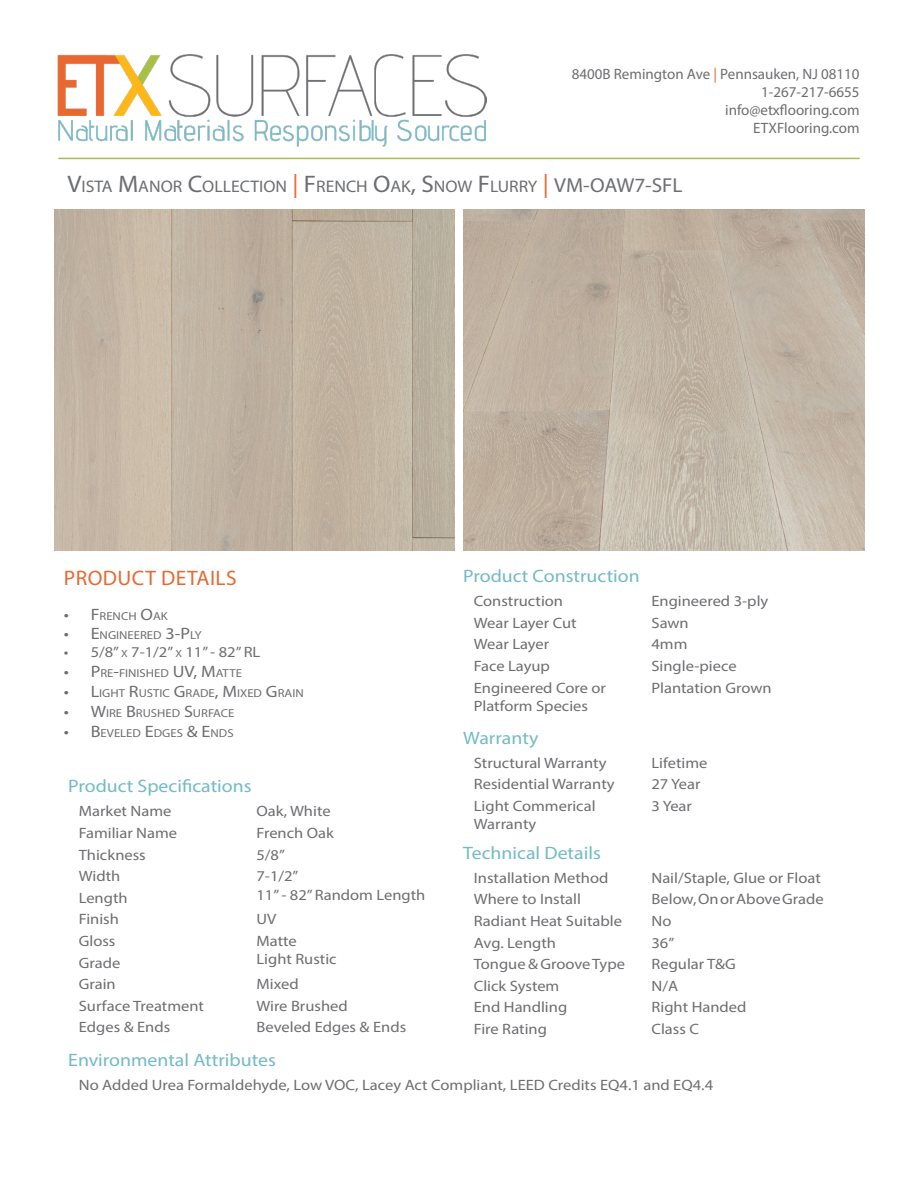
<style>
.page{position:relative;width:918px;height:1188px;background:#fff}
.page>*{position:absolute;margin:0;border:0;box-sizing:border-box;transform-origin:0 0}
.t1{font:21px "Myriad Pro";letter-spacing:.02em;color:#e76832}
.t2{font:20.25px "Myriad Pro";color:#6d6e71;scale:1.05 1}
.t3{font:18px "Myriad Pro";color:#73bac6;scale:1.1 1}
.t4{font:16.8px "Myriad Pro";color:#6d6e71;scale:1.05 1}
.t5{font:15px/18px "Myriad Pro";color:#6d6e71;scale:1.1 1}
.t6{font:15px "Myriad Pro";color:#6d6e71}
.t7{font:15px "Myriad Pro";color:#6d6e71;scale:1.1 1}
.t8{font:11.55px "Myriad Pro";color:#6d6e71;scale:1.1 1}
.s1{color:#e76832}
.s2{font-size:24px}
.s3{font-size:24px;color:#e76832}
.s4{font-size:20.25px}
.s5{font-size:16.5px}
.s6{font-size:10.5px}
</style>
<div class="page">
<img style="left:57px;top:54px;width:430px;height:93px">
<hr style="left:58px;top:158px;width:802px;height:1px;background:#a8be48">
<img style="left:54px;top:210px;width:401px;height:341px">
<img style="left:464px;top:210px;width:400px;height:341px">
<p class="t6" style="left:572px;top:65px;width:289px">8400B Remington Ave <span class="s1">|</span> Pennsauken, NJ 08110</p>
<p class="t6" style="left:761px;top:83px;width:100px">1-267-217-6655</p>
<p class="t6" style="left:725px;top:101px;width:136px">info@etxflooring.com</p>
<p class="t6" style="left:753px;top:119px;width:108px">ETXFlooring.com</p>
<p class="t4" style="left:68px;top:176px;width:513px"><span class="s2">V</span>ISTA <span class="s2">M</span>ANOR <span class="s2">C</span>OLLECTION <span class="s3">|</span> <span class="s2">F</span>RENCH <span class="s2">O</span>AK<span class="s2">, S</span>NOW <span class="s2">F</span>LURRY <span class="s3">|</span> <span class="s4">VM-OAW</span></p>
<p class="t2" style="left:634px;top:173px;width:46px">7-SFL</p>
<p class="t1" style="left:64px;top:565px;width:174px">PRODUCT DETAILS</p>
<p class="t8" style="left:64px;top:609px;width:96px"><span class="s5">• F</span>RENCH <span class="s5">O</span>AK</p>
<p class="t8" style="left:64px;top:628px;width:127px"><span class="s5">• E</span>NGINEERED <span class="s5">3-P</span>LY</p>
<p class="t7" style="left:64px;top:643px;width:172px">• 5/8” <span class="s6">X</span> 7-1/2” <span class="s6">X</span> 11” - 82” RL</p>
<p class="t8" style="left:64px;top:666px;width:164px"><span class="s5">• P</span>RE<span class="s5">-</span>FINISHED <span class="s5">UV, M</span>ATTE</p>
<p class="t8" style="left:64px;top:686px;width:220px"><span class="s5">• L</span>IGHT <span class="s5">R</span>USTIC <span class="s5">G</span>RADE<span class="s5">, M</span>IXED <span class="s5">G</span>RAIN</p>
<p class="t8" style="left:64px;top:706px;width:157px"><span class="s5">• W</span>IRE <span class="s5">B</span>RUSHED <span class="s5">S</span>URFACE</p>
<p class="t8" style="left:64px;top:726px;width:156px"><span class="s5">• B</span>EVELED <span class="s5">E</span>DGES <span class="s5">&amp; E</span>NDS</p>
<p class="t3" style="left:68px;top:775px;width:168px">Product Specifications</p>
<p class="t5" style="left:79px;top:802px;width:86px">Market Name</p>
<p class="t5" style="left:79px;top:824px;width:91px">Familiar Name</p>
<p class="t5" style="left:79px;top:845px;width:62px">Thickness</p>
<p class="t5" style="left:79px;top:867px;width:39px">Width</p>
<p class="t5" style="left:79px;top:910px;width:38px">Finish</p>
<p class="t5" style="left:79px;top:932px;width:35px">Gloss</p>
<p class="t5" style="left:79px;top:953px;width:39px">Grade</p>
<p class="t5" style="left:256px;top:802px;width:69px">Oak, White</p>
<p class="t5" style="left:256px;top:824px;width:72px">French Oak</p>
<p class="t5" style="left:256px;top:845px;width:27px">5/8”</p>
<p class="t5" style="left:256px;top:867px;width:40px">7-1/2”</p>
<p class="t5" style="left:256px;top:910px;width:20px">UV</p>
<p class="t5" style="left:256px;top:932px;width:38px">Matte</p>
<p class="t5" style="left:256px;top:950px;width:74px">Light Rustic</p>
<p class="t5" style="left:256px;top:975px;width:40px">Mixed</p>
<p class="t5" style="left:256px;top:996px;width:84px">Wire Brushed</p>
<p class="t5" style="left:256px;top:1018px;width:138px">Beveled Edges &amp; Ends</p>
<p class="t5" style="left:79px;top:888px;width:46px">Length</p>
<p class="t5" style="left:256px;top:885px;width:155px">11” - 82” Random Length</p>
<p class="t5" style="left:79px;top:975px;width:35px">Grain</p>
<p class="t5" style="left:79px;top:996px;width:115px">Surface Treatment</p>
<p class="t5" style="left:79px;top:1018px;width:85px">Edges &amp; Ends</p>
<p class="t3" style="left:463px;top:565px;width:162px">Product Construction</p>
<p class="t5" style="left:474px;top:592px;width:83px">Construction</p>
<p class="t5" style="left:474px;top:614px;width:95px">Wear Layer Cut</p>
<p class="t5" style="left:474px;top:635px;width:70px">Wear Layer</p>
<p class="t5" style="left:474px;top:657px;width:71px">Face Layup</p>
<p class="t5" style="left:474px;top:678px;width:122px">Engineered Core or<br>Platform Species</p>
<p class="t3" style="left:463px;top:727px;width:70px">Warranty</p>
<p class="t5" style="left:474px;top:753px;width:122px">Structural Warranty</p>
<p class="t5" style="left:474px;top:775px;width:130px">Residential Warranty</p>
<p class="t5" style="left:474px;top:797px;width:112px">Light Commerical<br>Warranty</p>
<p class="t3" style="left:463px;top:842px;width:127px">Technical Details</p>
<p class="t5" style="left:474px;top:869px;width:124px">Installation Method</p>
<p class="t5" style="left:474px;top:890px;width:99px">Where to Install</p>
<p class="t5" style="left:474px;top:912px;width:136px">Radiant Heat Suitable</p>
<p class="t5" style="left:474px;top:933px;width:76px">Avg. Length</p>
<p class="t5" style="left:474px;top:955px;width:139px">Tongue &amp; Groove Type</p>
<p class="t5" style="left:474px;top:977px;width:79px">Click System</p>
<p class="t5" style="left:474px;top:998px;width:86px">End Handling</p>
<p class="t5" style="left:652px;top:592px;width:108px">Engineered 3-ply</p>
<p class="t5" style="left:652px;top:614px;width:35px">Sawn</p>
<p class="t5" style="left:652px;top:635px;width:34px">4mm</p>
<p class="t5" style="left:652px;top:657px;width:79px">Single-piece</p>
<p class="t5" style="left:652px;top:678px;width:111px">Plantation Grown</p>
<p class="t5" style="left:652px;top:753px;width:52px">Lifetime</p>
<p class="t5" style="left:652px;top:775px;width:46px">27 Year</p>
<p class="t5" style="left:652px;top:797px;width:38px">3 Year</p>
<p class="t5" style="left:652px;top:869px;width:156px">Nail/Staple, Glue or Float</p>
<p class="t5" style="left:652px;top:890px;width:158px">Below, On or Above Grade</p>
<p class="t5" style="left:652px;top:912px;width:20px">No</p>
<p class="t5" style="left:652px;top:933px;width:22px">36”</p>
<p class="t5" style="left:652px;top:955px;width:78px">Regular T&amp;G</p>
<p class="t5" style="left:652px;top:977px;width:26px">N/A</p>
<p class="t5" style="left:652px;top:998px;width:88px">Right Handed</p>
<p class="t5" style="left:474px;top:1020px;width:68px">Fire Rating</p>
<p class="t5" style="left:652px;top:1020px;width:45px">Class C</p>
<p class="t3" style="left:68px;top:1049px;width:190px">Environmental Attributes</p>
<p class="t5" style="left:79px;top:1076px;width:578px">No Added Urea Formaldehyde, Low VOC, Lacey Act Compliant, LEED Credits EQ4.1 and EQ4.4</p>
</div>
